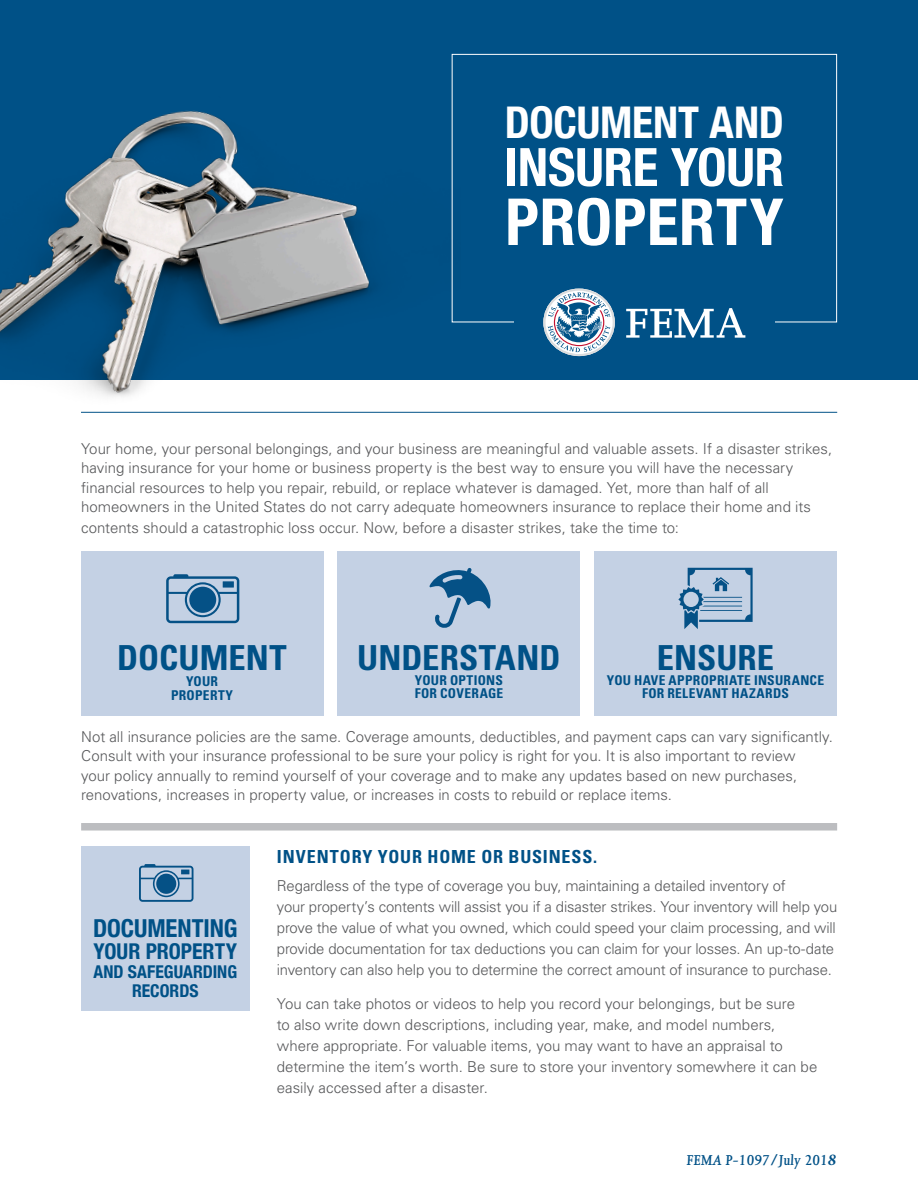
<style>
.page{position:relative;width:918px;height:1188px;background:#fff}
.page>*{position:absolute;margin:0;border:0;box-sizing:border-box;transform-origin:0 0}
.t1{font:700 condensed 64.95px "Helvetica Neue";letter-spacing:.01em;color:#fff}
.t2{font:700 condensed 52.95px "Helvetica Neue";letter-spacing:-.005em;color:#fff}
.t3{font:700 condensed 43.8px "Helvetica Neue";letter-spacing:-.005em;color:#fff}
.t4{font:700 condensed 34.5px "Univers LT Std";letter-spacing:.005em;color:#005187}
.t5{font:700 condensed 24.75px "Helvetica Neue";color:#005187}
.t6{font:700 condensed 21.75px "Helvetica Neue";color:#005187}
.t7{font:700 condensed 18px "Univers LT Std";letter-spacing:.045em;color:#005187}
.t8{font:700 condensed 17.7px/18.8px "Helvetica Neue";color:#005187;text-align:center}
.t9{font:italic 600 16.5px "Joanna";color:#005187}
.t10{font:300 15px/21px "Univers LT Std";color:#57585a}
.t11{font:700 condensed 13.5px/13.5px "Univers LT Std";letter-spacing:.02em;color:#005187;text-align:center}
.s1{font-family:"Minion Pro";font-weight:700}
</style>
<div class="page">
<div style="left:0;top:0;width:918px;height:379px;background:#005187"></div>
<hr style="left:81px;top:412px;width:756px;height:1px;background:#005187">
<div style="left:81px;top:823px;width:756px;height:8px;background:#bcbdc0"></div>
<div style="left:81px;top:846px;width:169px;height:165px;background:#c4d1e4"></div>
<div style="left:81px;top:552px;width:243px;height:164px;background:#c4d1e4"></div>
<div style="left:338px;top:552px;width:242px;height:164px;background:#c4d1e4"></div>
<div style="left:594px;top:552px;width:243px;height:164px;background:#c4d1e4"></div>
<svg style="left:678px;top:568px;width:75px;height:61px"></svg>
<svg style="left:166px;top:574px;width:73px;height:49px"></svg>
<div style="left:189px;top:587px;width:27px;height:26px;background:#055186;border-radius:50%"></div>
<svg style="left:139px;top:864px;width:55px;height:38px"></svg>
<div style="left:156px;top:874px;width:20px;height:20px;background:#055186;border-radius:50%"></div>
<svg style="left:429px;top:568px;width:62px;height:60px"></svg>
<img style="left:0;top:53px;width:461px;height:360px">
<div style="left:452px;top:54px;width:385px;height:268px;border:1px solid #fff"></div>
<div style="left:514px;top:298px;width:261px;height:48px;background:#005187"></div>
<svg style="left:626px;top:308px;width:119px;height:30px"></svg>
<svg style="left:543px;top:289px;width:72px;height:67px"></svg>
<h1 class="t3" style="left:505px;top:86px;width:281px">DOCUMENT AND</h1>
<h1 class="t2" style="left:505px;top:123px;width:281px">INSURE YOUR</h1>
<h1 class="t1" style="left:505px;top:168px;width:280px">PROPERTY</h1>
<p class="t10" style="left:81px;top:439px;width:753px;line-height:19.5px">Your home, your personal belongings, and your business are meaningful and valuable assets. If a disaster strikes, having insurance for your home or business property is the best way to ensure you will have the necessary financial resources to help you repair, rebuild, or replace whatever is damaged. Yet, more than half of all homeowners in the United States do not carry adequate homeowners insurance to replace their home and its</p>
<p class="t10" style="left:81px;top:518px;width:599px">contents should a catastrophic loss occur. Now, before a disaster strikes, take the time to:</p>
<p class="t4" style="left:657px;top:637px;width:119px">ENSURE</p>
<p class="t11" style="left:607px;top:673px;width:219px">YOU HAVE APPROPRIATE INSURANCE<br>FOR RELEVANT HAZARDS</p>
<p class="t10" style="left:81px;top:727px;width:753px;line-height:19.5px">Not all insurance policies are the same. Coverage amounts, deductibles, and payment caps can vary significantly.<br>Consult with your insurance professional to be sure your policy is right for you. It is also important to review<br>your policy annually to remind yourself of your coverage and to make any updates based on new purchases, renovations, increases in property value, or increases in costs to rebuild or replace items.</p>
<p class="t4" style="left:117px;top:637px;width:171px">DOCUMENT</p>
<p class="t11" style="left:171px;top:675px;width:64px">YOUR<br>PROPERTY</p>
<p class="t4" style="left:357px;top:637px;width:205px">UNDERSTAND</p>
<p class="t11" style="left:415px;top:673px;width:90px;text-align:left">YOUR OPTIONS<br>FOR COVERAGE</p>
<h2 class="t5" style="left:93px;top:908px;width:146px">DOCUMENTING</h2>
<h2 class="t6" style="left:94px;top:933px;width:145px">YOUR PROPERTY</h2>
<h2 class="t8" style="left:94px;top:961px;width:145px">AND SAFEGUARDING<br>RECORDS</h2>
<h3 class="t7" style="left:277px;top:845px;width:322px">INVENTORY YOUR HOME OR BUSINESS.</h3>
<p class="t10" style="left:277px;top:875px;width:562px">Regardless of the type of coverage you buy, maintaining a detailed inventory of<br>your property’s contents will assist you if a disaster strikes. Your inventory will help you prove the value of what you owned, which could speed your claim processing, and will provide documentation for tax deductions you can claim for your losses. An up-to-date inventory can also help you to determine the correct amount of insurance to purchase.</p>
<p class="t10" style="left:277px;top:993px;width:542px">You can take photos or videos to help you record your belongings, but be sure<br>to also write down descriptions, including year, make, and model numbers, where appropriate. For valuable items, you may want to have an appraisal to determine the item’s worth. Be sure to store your inventory somewhere it can be easily accessed after a disaster.</p>
<p class="t9" style="left:687px;top:1151px;width:151px">FEMA P-1097/July 201<span class="s1">8</span></p>
</div>
